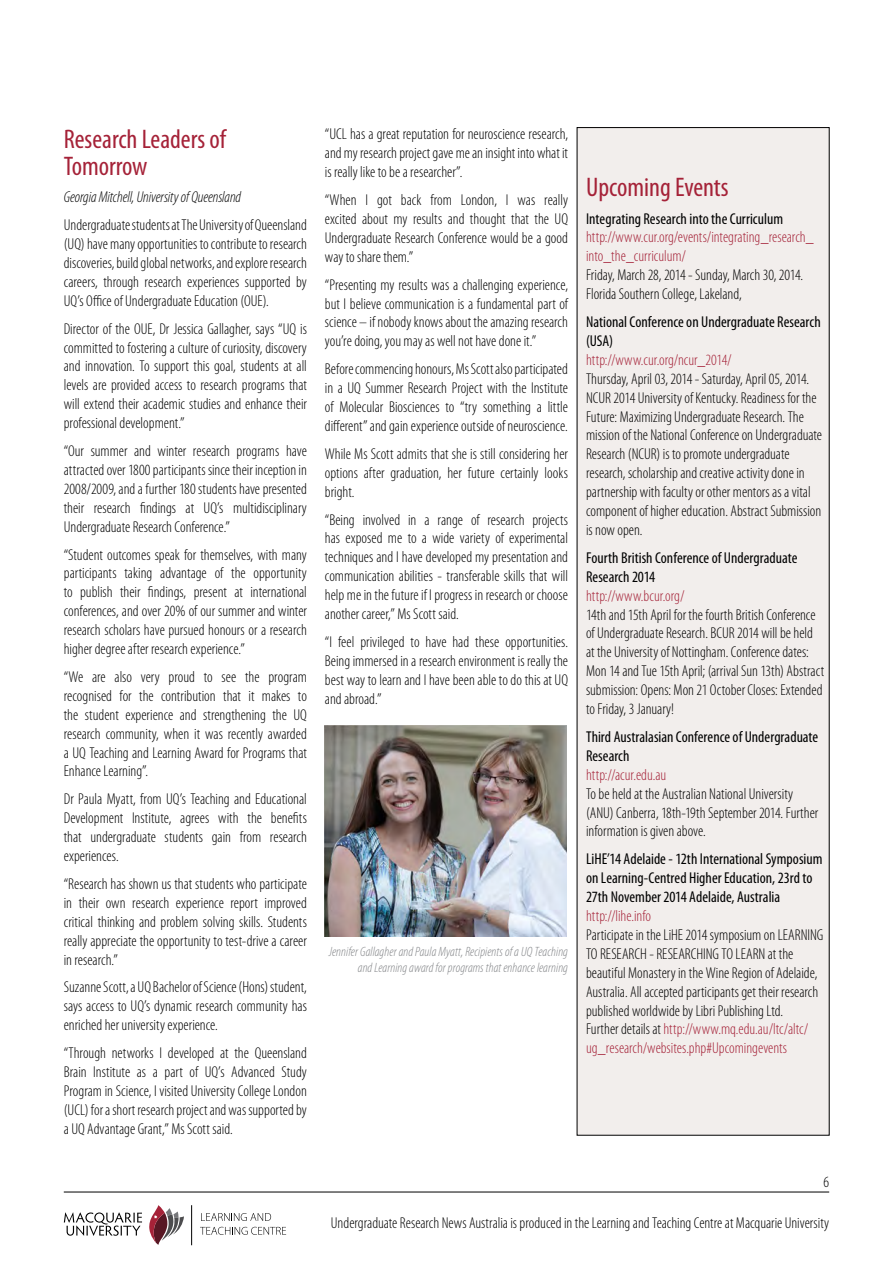
<style>
.page{position:relative;width:893px;height:1263px;background:#fff}
.page>*{position:absolute;margin:0;border:0;box-sizing:border-box;transform-origin:0 0}
.Head_1{font:condensed 27px/27px "Myriad Pro";color:#a52238}
.Body{font:300 condensed 15.75px/18.9px "Myriad Pro";color:#000;text-align:justify}
.Body-2{font:italic 300 condensed 15.75px "Myriad Pro";letter-spacing:-.01em;color:#000}
.t1{font:italic 300 condensed 13.5px/16.2px "Myriad Pro";letter-spacing:.005em;color:#828487;text-align:right}
.s1{font-weight:400}
.s2{color:#a52238}
</style>
<div class="page">
<svg style="left:64px;top:1212px;width:78px;height:24px"></svg>
<hr style="left:191px;top:1205px;width:1px;height:40px;background:#000">
<svg style="left:149px;top:1205px;width:35px;height:40px"></svg>
<svg style="left:201px;top:1213px;width:70px;height:8px"></svg>
<svg style="left:200px;top:1227px;width:86px;height:8px"></svg>
<hr style="left:64px;top:1192px;width:765px;height:1px;background:#000">
<div style="left:577px;top:128px;width:252px;height:1007px;background:#f2eeec"></div>
<img style="left:325px;top:725px;width:242px;height:211px">
<h1 class="Head_1" style="left:64px;top:125px;width:164px">Research Leaders of<br>Tomorrow</h1>
<p class="Body-2" style="left:64px;top:188px;width:179px">Georgia Mitchell, University of Queensland</p>
<p class="Body" style="left:64px;top:215px;width:245px">Undergraduate students at The University of Queensland (UQ) have many opportunities to contribute to research discoveries, build global networks, and explore research careers, through research experiences supported by UQ’s Office of Undergraduate Education (OUE).</p>
<p class="Body" style="left:64px;top:319px;width:245px">Director of the OUE, Dr Jessica Gallagher, says “UQ is committed to fostering a culture of curiosity, discovery and innovation. To support this goal, students at all levels are provided access to research programs that will extend their academic studies and enhance their professional development.”</p>
<p class="Body" style="left:64px;top:441px;width:245px">“Our summer and winter research programs have attracted over 1800 participants since their inception in 2008/2009, and a further 180 students have presented their research findings at UQ’s multidisciplinary Undergraduate Research Conference.”</p>
<p class="Body" style="left:64px;top:545px;width:245px">“Student outcomes speak for themselves, with many participants taking advantage of the opportunity to publish their findings, present at international conferences, and over 20% of our summer and winter research scholars have pursued honours or a research higher degree after research experience.”</p>
<p class="Body" style="left:64px;top:667px;width:245px">“We are also very proud to see the program recognised for the contribution that it makes to the student experience and strengthening the UQ research community, when it was recently awarded a UQ Teaching and Learning Award for Programs that Enhance Learning”.</p>
<p class="Body" style="left:64px;top:790px;width:245px">Dr Paula Myatt, from UQ’s Teaching and Educational Development Institute, agrees with the benefits that undergraduate students gain from research experiences.</p>
<p class="Body" style="left:64px;top:874px;width:245px">“Research has shown us that students who participate in their own research experience report improved critical thinking and problem solving skills. Students really appreciate the opportunity to test-drive a career in research.”</p>
<p class="Body" style="left:64px;top:978px;width:245px">Suzanne Scott, a UQ Bachelor of Science (Hons) student, says access to UQ’s dynamic research community has enriched her university experience.</p>
<p class="Body" style="left:64px;top:1043px;width:245px">“Through networks I developed at the Queensland Brain Institute as a part of UQ’s Advanced Study Program in Science, I visited University College London (UCL) for a short research project and was supported by a UQ Advantage Grant,” Ms Scott said.</p>
<p class="Body" style="left:325px;top:125px;width:245px">“UCL has a great reputation for neuroscience research, and my research project gave me an insight into what it is really like to be a researcher”.</p>
<p class="Body" style="left:325px;top:190px;width:245px">“When I got back from London, I was really excited about my results and thought that the UQ Undergraduate Research Conference would be a good way to share them.”</p>
<p class="Body" style="left:325px;top:275px;width:245px">“Presenting my results was a challenging experience, but I believe communication is a fundamental part of science – if nobody knows about the amazing research you’re doing, you may as well not have done it.”</p>
<p class="Body" style="left:325px;top:359px;width:245px">Before commencing honours, Ms Scott also participated in a UQ Summer Research Project with the Institute of Molecular Biosciences to “try something a little different” and gain experience outside of neuroscience.</p>
<p class="Body" style="left:325px;top:444px;width:245px">While Ms Scott admits that she is still considering her options after graduation, her future certainly looks bright.</p>
<p class="Body" style="left:325px;top:510px;width:245px">“Being involved in a range of research projects has exposed me to a wide variety of experimental techniques and I have developed my presentation and communication abilities - transferable skills that will help me in the future if I progress in research or choose another career,” Ms Scott said.</p>
<p class="Body" style="left:325px;top:632px;width:245px">“I feel privileged to have had these opportunities.<br>Being immersed in a research environment is really the best way to learn and I have been able to do this at UQ and abroad.”</p>
<p class="t1" style="left:329px;top:943px;width:241px">Jennifer Gallagher and Paula Myatt, Recipients of a UQ Teaching and Learning award for programs that enhance learning</p>
<h1 class="Head_1" style="left:586px;top:173px;width:144px">Upcoming Events</h1>
<p class="Body" style="left:586px;top:209px;width:229px;text-align:left"><span class="s1">Integrating Research into the Curriculum </span><span class="s2">http://www.cur.org/events/integrating_research_ into_the_curriculum/<br></span>Friday, March 28, 2014 - Sunday, March 30, 2014.<br>Florida Southern College, Lakeland,</p>
<p class="Body" style="left:586px;top:312px;width:238px;text-align:left"><span class="s1">National Conference on Undergraduate Research (USA)<br></span><span class="s2">http://www.cur.org/ncur_2014/<br></span>Thursday, April 03, 2014 - Saturday, April 05, 2014.<br>NCUR 2014 University of Kentucky. Readiness for the Future: Maximizing Undergraduate Research. The mission of the National Conference on Undergraduate Research (NCUR) is to promote undergraduate research, scholarship and creative activity done in partnership with faculty or other mentors as a vital component of higher education. Abstract Submission is now open.</p>
<p class="Body" style="left:586px;top:548px;width:240px;text-align:left"><span class="s1">Fourth British Conference of Undergraduate Research 2014<br></span><span class="s2">http://www.bcur.org/<br></span>14th and 15th April for the fourth British Conference of Undergraduate Research. BCUR 2014 will be held at the University of Nottingham. Conference dates:<br>Mon 14 and Tue 15th April; (arrival Sun 13th) Abstract submission: Opens: Mon 21 October Closes: Extended to Friday, 3 January!</p>
<p class="Body" style="left:586px;top:727px;width:234px;text-align:left"><span class="s1">Third Australasian Conference of Undergraduate Research<br></span><span class="s2">http://acur.edu.au<br></span>To be held at the Australian National University (ANU) Canberra, 18th-19th September 2014. Further information is given above.</p>
<p class="Body" style="left:586px;top:850px;width:239px;text-align:left"><span class="s1">LiHE’14 Adelaide - 12th International Symposium on Learning-Centred Higher Education, 23rd to 27th November 2014 Adelaide, Australia </span><span class="s2">http://lihe.info<br></span>Participate in the LiHE 2014 symposium on LEARNING TO RESEARCH - RESEARCHING TO LEARN at the beautiful Monastery in the Wine Region of Adelaide, Australia. All accepted participants get their research published worldwide by Libri Publishing Ltd.<br>Further details at <span class="s2">http://www.mq.edu.au/ltc/altc/ ug_research/websites.php#Upcomingevents</span></p>
<p class="Body" style="left:823px;top:1172px;width:7px">6</p>
<p class="Body" style="left:331px;top:1213px;width:500px">Undergraduate Research News Australia is produced in the Learning and Teaching Centre at Macquarie University</p>
</div>
